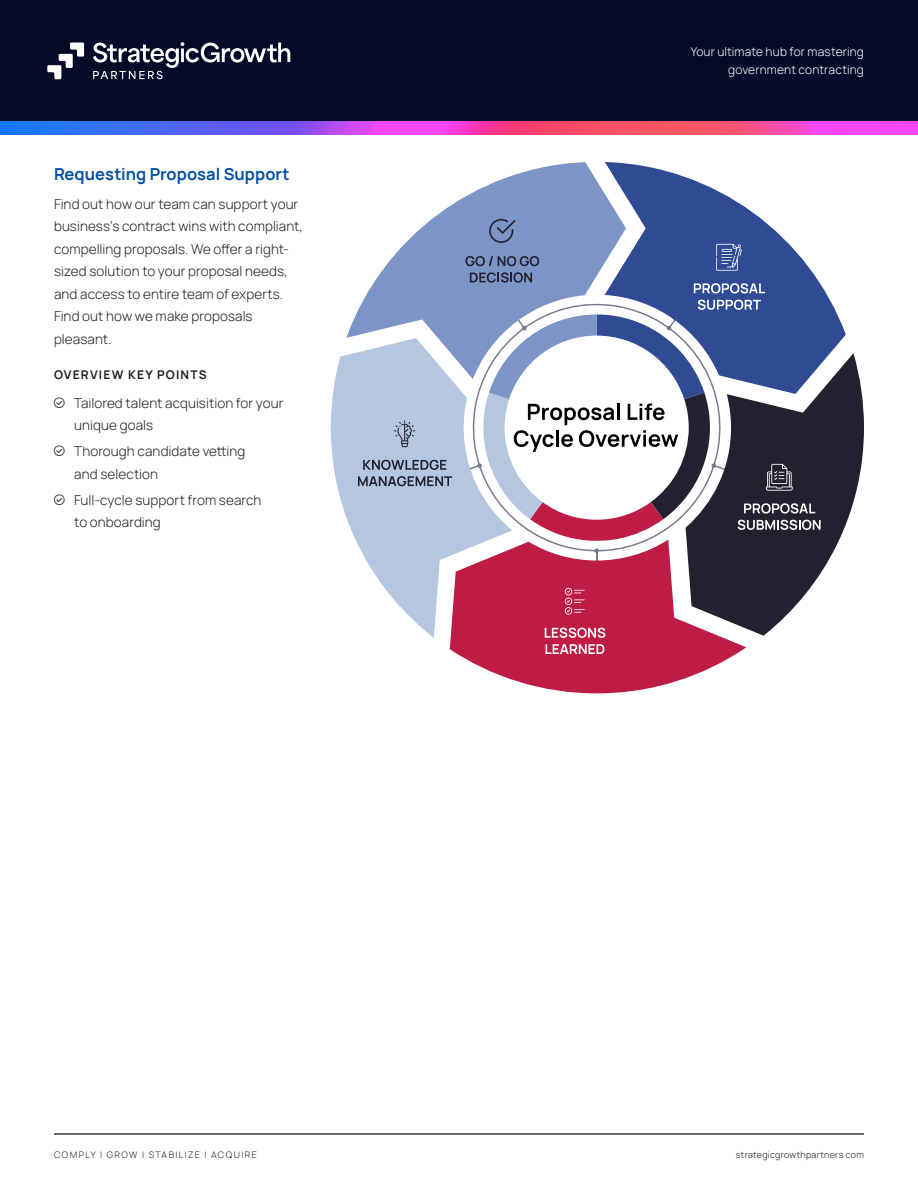
<style>
.page{position:relative;width:918px;height:1188px;background:#fff}
.page>*{position:absolute;margin:0;border:0;box-sizing:border-box;transform-origin:0 0}
.Subhead_02{font:200 16.5px "Manrope";letter-spacing:.005em;color:#0551a4}
.Body{font:200 13.5px/22.5px "Manrope";letter-spacing:.005em;color:#231f20}
.t1{font:200 12px/18px "Manrope";letter-spacing:.015em;color:#fff;text-align:right}
.Eyebrow{font:200 12px "Manrope";letter-spacing:.1em;color:#231f20}
.t2{font:200 9px "Manrope";letter-spacing:.16em;color:#231f20}
.t3{font:200 9px "Manrope";letter-spacing:.03em;color:#231f20}
.s1{font-family:"Glyphter";font-weight:400;font-size:10.5px}
</style>
<div class="page">
<div style="left:0;top:0;width:918px;height:122px;background:#040b28"></div>
<img style="left:0;top:122px;width:918px;height:13px">
<hr style="left:54px;top:1133px;width:810px;height:2px;background:#231f20">
<svg style="left:93px;top:42px;width:197px;height:37px"></svg>
<svg style="left:47px;top:43px;width:37px;height:36px"></svg>
<svg style="left:626px;top:163px;width:220px;height:190px;fill:#304a94"></svg>
<svg style="left:331px;top:355px;width:136px;height:283px;fill:#b5c7e0"></svg>
<svg style="left:450px;top:540px;width:296px;height:153px;fill:#bf1c45"></svg>
<svg style="left:686px;top:353px;width:178px;height:283px;fill:#212130"></svg>
<svg style="left:346px;top:162px;width:280px;height:217px;fill:#7d94c7"></svg>
<svg style="left:565px;top:588px;width:20px;height:27px"></svg>
<svg style="left:545px;top:628px;width:60px;height:10px"></svg>
<svg style="left:546px;top:644px;width:58px;height:10px"></svg>
<svg style="left:363px;top:460px;width:83px;height:10px"></svg>
<svg style="left:358px;top:476px;width:94px;height:10px"></svg>
<svg style="left:394px;top:420px;width:21px;height:27px"></svg>
<svg style="left:466px;top:256px;width:73px;height:10px"></svg>
<svg style="left:470px;top:272px;width:62px;height:11px"></svg>
<svg style="left:489px;top:219px;width:27px;height:24px"></svg>
<svg style="left:694px;top:283px;width:71px;height:10px"></svg>
<svg style="left:467px;top:300px;width:354px;height:241px"></svg>
<svg style="left:716px;top:244px;width:26px;height:27px"></svg>
<p class="Subhead_02" style="left:54px;top:162px;width:237px">Requesting Proposal Support</p>
<p class="Body" style="left:54px;top:192px;width:250px">Find out how our team can support your business’s contract wins with compliant, compelling proposals. We offer a right&shy;sized solution to your proposal needs, and access to entire team of experts.<br>Find out how we make proposals pleasant.</p>
<p class="Eyebrow" style="left:54px;top:366px;width:154px">OVERVIEW KEY POINTS</p>
<p class="Body" style="left:74px;top:391px;width:211px;text-indent:-20px"><span class="s1">A</span> Tailored talent acquisition for your unique goals</p>
<p class="Body" style="left:74px;top:440px;width:173px;text-indent:-20px"><span class="s1">A</span> Thorough candidate vetting and selection</p>
<p class="Body" style="left:74px;top:488px;width:189px;text-indent:-20px"><span class="s1">A</span> Full-cycle support from search to onboarding</p>
<p class="t1" style="left:691px;top:42px;width:175px">Your ultimate hub for mastering government contracting</p>
<p class="t2" style="left:54px;top:1148px;width:204px">COMPLY | GROW | STABILIZE | ACQUIRE</p>
<p class="t3" style="left:736px;top:1148px;width:130px">strategicgrowthpartners.com</p>
</div>
